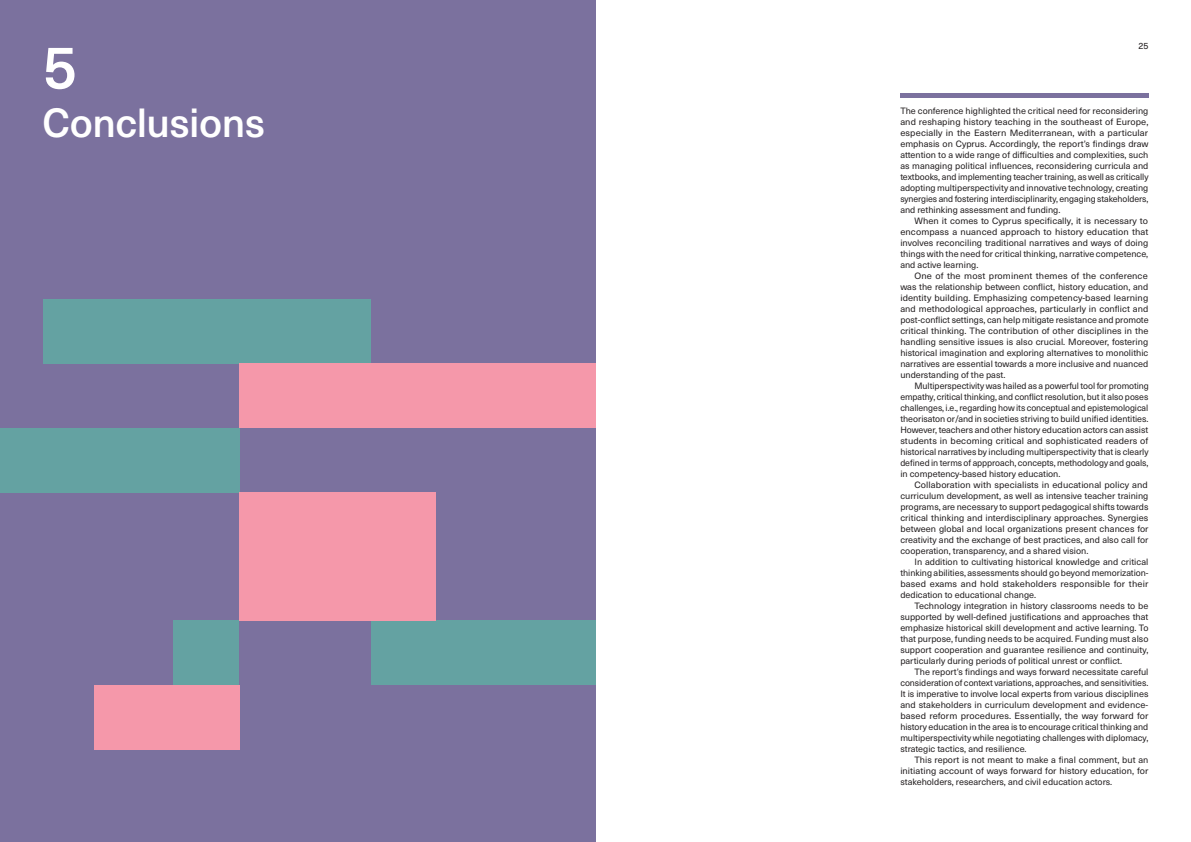
<style>
.page{position:relative;width:1191px;height:842px;background:#fff}
.page>*{position:absolute;margin:0;border:0;box-sizing:border-box;transform-origin:0 0}
.t1{font:500 60px "Neue Haas Unica W1 G";color:#fff}
.t2{font:500 40px "Neue Haas Unica W1 G";letter-spacing:-.015em;color:#fff}
.t3{font:9px/11px "Neue Haas Unica W1 G";color:#231f20;text-align:justify}
</style>
<div class="page">
<div style="left:0;top:0;width:595px;height:842px;background:#7b719e"></div>
<div style="left:43px;top:300px;width:327px;height:64px;background:#64a2a2"></div>
<div style="left:370px;top:621px;width:225px;height:64px;background:#64a2a2"></div>
<div style="left:174px;top:621px;width:65px;height:64px;background:#64a2a2"></div>
<div style="left:0;top:428px;width:239px;height:64px;background:#64a2a2"></div>
<div style="left:239px;top:364px;width:356px;height:64px;background:#f598aa"></div>
<div style="left:94px;top:685px;width:145px;height:64px;background:#f598aa"></div>
<div style="left:239px;top:492px;width:197px;height:129px;background:#f598aa"></div>
<hr style="left:900px;top:93px;width:248px;height:4px;background:#7b719e">
<h1 class="t1" style="left:43px;top:22px;width:36px">5</h1>
<h2 class="t2" style="left:43px;top:93px;width:224px">Conclusions</h2>
<p class="t3" style="left:1138px;top:40px;width:12px">25</p>
<p class="t3" style="left:900px;top:104px;width:250px">The conference highlighted the critical need for reconsidering and reshaping history teaching in the southeast of Europe, especially in the Eastern Mediterranean, with a particular emphasis on Cyprus. Accordingly, the report’s findings draw attention to a wide range of difficulties and complexities, such as managing political influences, reconsidering curricula and textbooks, and implementing teacher training, as well as critically adopting multiperspectivity and innovative technology, creating synergies and fostering interdisciplinarity, engaging stakeholders, and rethinking assessment and funding.</p>
<p class="t3" style="left:900px;top:214px;width:249px;text-indent:14px">When it comes to Cyprus specifically, it is necessary to encompass a nuanced approach to history education that involves reconciling traditional narratives and ways of doing things with the need for critical thinking, narrative competence, and active learning.</p>
<p class="t3" style="left:900px;top:269px;width:250px;text-indent:14px">One of the most prominent themes of the conference was the relationship between conflict, history education, and identity building. Emphasizing competency-based learning and methodological approaches, particularly in conflict and post-conflict settings, can help mitigate resistance and promote critical thinking. The contribution of other disciplines in the handling sensitive issues is also crucial. Moreover, fostering historical imagination and exploring alternatives to monolithic narratives are essential towards a more inclusive and nuanced understanding of the past.</p>
<p class="t3" style="left:900px;top:379px;width:250px;text-indent:14px">Multiperspectivity was hailed as a powerful tool for promoting empathy, critical thinking, and conflict resolution, but it also poses challenges, i.e., regarding how its conceptual and epistemological theorisaton or/and in societies striving to build unified identities.<br>However, teachers and other history education actors can assist students in becoming critical and sophisticated readers of historical narratives by including multiperspectivity that is clearly defined in terms of appproach, concepts, methodology and goals, in competency-based history education.</p>
<p class="t3" style="left:900px;top:478px;width:250px;text-indent:14px">Collaboration with specialists in educational policy and curriculum development, as well as intensive teacher training programs, are necessary to support pedagogical shifts towards critical thinking and interdisciplinary approaches. Synergies between global and local organizations present chances for creativity and the exchange of best practices, and also call for cooperation, transparency, and a shared vision.</p>
<p class="t3" style="left:900px;top:555px;width:250px;text-indent:14px">In addition to cultivating historical knowledge and critical thinking abilities, assessments should go beyond memorization&shy;based exams and hold stakeholders responsible for their dedication to educational change.</p>
<p class="t3" style="left:900px;top:599px;width:250px;text-indent:14px">Technology integration in history classrooms needs to be supported by well-defined justifications and approaches that emphasize historical skill development and active learning. To that purpose, funding needs to be acquired. Funding must also support cooperation and guarantee resilience and continuity, particularly during periods of political unrest or conflict.</p>
<p class="t3" style="left:900px;top:665px;width:250px;text-indent:14px">The report’s findings and ways forward necessitate careful consideration of context variations, approaches, and sensitivities.<br>It is imperative to involve local experts from various disciplines and stakeholders in curriculum development and evidence&shy;based reform procedures. Essentially, the way forward for history education in the area is to encourage critical thinking and multiperspectivity while negotiating challenges with diplomacy, strategic tactics, and resilience.</p>
<p class="t3" style="left:900px;top:753px;width:249px;text-indent:14px">This report is not meant to make a final comment, but an initiating account of ways forward for history education, for stakeholders, researchers, and civil education actors.</p>
</div>
